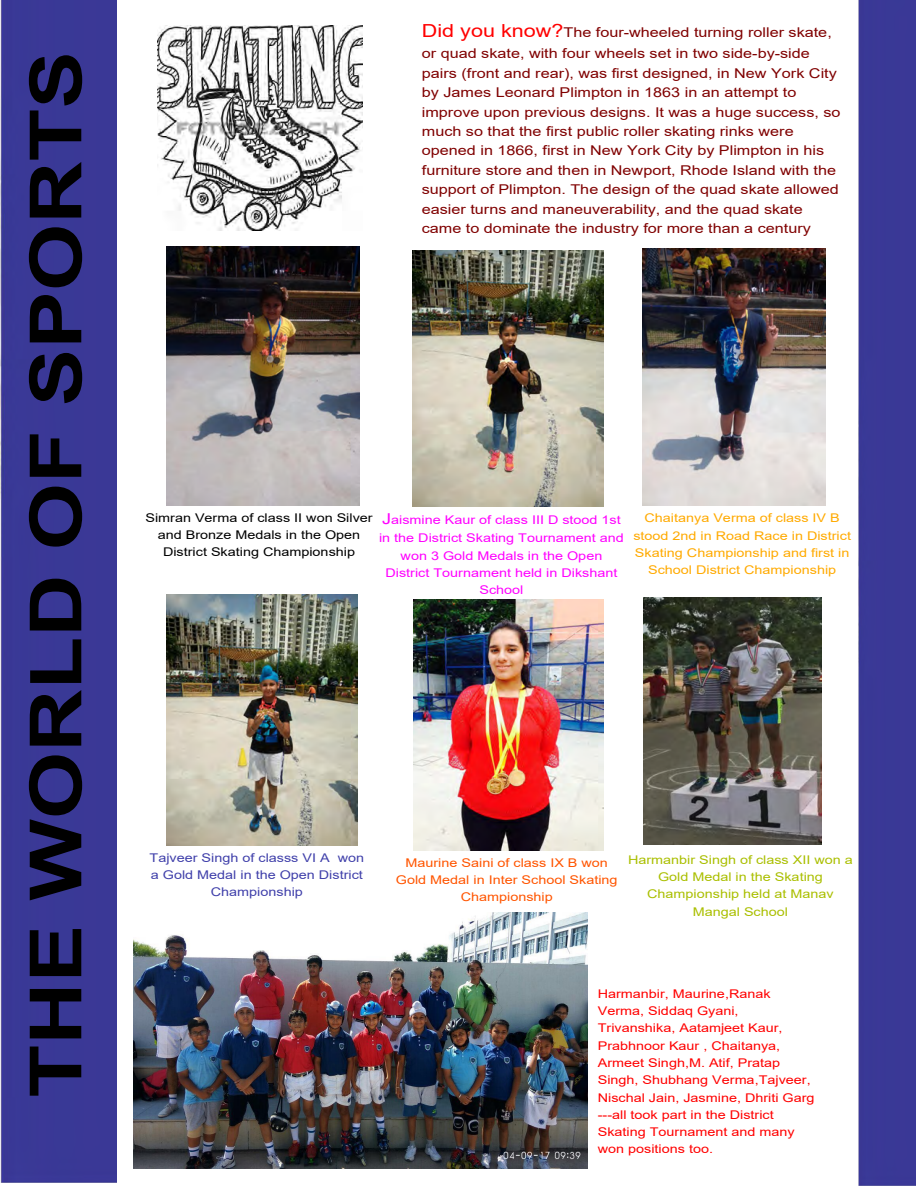
<style>
.page{position:relative;width:918px;height:1188px;background:#fff}
.page>*{position:absolute;margin:0;border:0;box-sizing:border-box;transform-origin:0 0}
.t1{font:700 72px "Arial";color:#000;scale:1.2 1}
.t2{font:13.5px/19.5px "Arial";color:#800000;scale:1.2 1}
.t3{font:12px/17.2px "Arial";color:#f00;scale:1.2 1}
.t4{font:12px/17.2px "Arial";color:#f0f;scale:1.2 1}
.t5{font:12px/17.2px "Arial";color:#fa0;text-align:center;scale:1.2 1}
.t6{font:12px/17.2px "Arial";color:#aabf00;text-align:center;scale:1.2 1}
.t7{font:12px/17.2px "Arial";color:#000;text-align:center;scale:1.2 1}
.t8{font:12px/17.2px "Arial";color:#f50;text-align:center;scale:1.2 1}
.t9{font:12px/17.2px "Arial";color:#4040aa;text-align:center;scale:1.2 1}
.s1{font-size:18px;color:#f00}
.s2{font-size:15px}
</style>
<div class="page">
<div style="left:858px;top:0;width:58px;height:1185px;background:#3a3896"></div>
<div style="left:0;top:0;width:116px;height:1182px;background:#3a3896"></div>
<img style="left:158px;top:26px;width:205px;height:204px">
<img style="left:166px;top:247px;width:194px;height:258px">
<img style="left:412px;top:250px;width:192px;height:257px">
<img style="left:642px;top:249px;width:183px;height:257px">
<img style="left:167px;top:594px;width:191px;height:251px">
<img style="left:413px;top:600px;width:190px;height:251px">
<img style="left:643px;top:598px;width:179px;height:247px">
<img style="left:133px;top:913px;width:454px;height:255px">
<h1 class="t1" style="left:5px;top:1098px;width:874px;rotate:-90deg">THE WORLD OF SPORTS</h1>
<p class="t2" style="left:422px;top:21px;width:343px;line-height:21.3px"><span class="s1">Did you know?</span>The four-wheeled turning roller skate, or quad skate, with four wheels set in two side-by-side</p>
<p class="t2" style="left:422px;top:63px;width:350px">pairs (front and rear), was first designed, in New York City by James Leonard Plimpton in 1863 in an attempt to improve upon previous designs. It was a huge success, so much so that the first public roller skating rinks were opened in 1866, first in New York City by Plimpton in his furniture store and then in Newport, Rhode Island with the support of Plimpton. The design of the quad skate allowed easier turns and maneuverability, and the quad skate came to dominate the industry for more than a century</p>
<p class="t7" style="left:145px;top:509px;width:191px">Simran Verma of class II won Silver and Bronze Medals in the Open<br>District Skating Championship</p>
<p class="t4" style="left:379px;top:510px;width:206px;line-height:18.5px"><span class="s2">J</span>aismine Kaur of class III D stood 1st in the District Skating Tournament and</p>
<p class="t4" style="left:385px;top:547px;width:195px;text-align:center">won 3 Gold Medals in the Open<br>District Tournament held in Dikshant<br>School</p>
<p class="t5" style="left:633px;top:509px;width:183px">Chaitanya Verma of class IV B stood 2nd in Road Race in District<br>Skating Championship and first in<br>School District Championship</p>
<p class="t9" style="left:150px;top:849px;width:180px">Tajveer Singh of classs VI A won a Gold Medal in the Open District<br>Championship</p>
<p class="t8" style="left:396px;top:854px;width:186px">Maurine Saini of class IX B won<br>Gold Medal in Inter School Skating<br>Championship</p>
<p class="t6" style="left:628px;top:851px;width:189px">Harmanbir Singh of class XII won a<br>Gold Medal in the Skating<br>Championship held at Manav<br>Mangal School</p>
<p class="t3" style="left:598px;top:985px;width:182px">Harmanbir, Maurine,Ranak<br>Verma, Siddaq Gyani,<br>Trivanshika, Aatamjeet Kaur,<br>Prabhnoor Kaur , Chaitanya,<br>Armeet Singh,M. Atif, Pratap<br>Singh, Shubhang Verma,Tajveer,<br>Nischal Jain, Jasmine, Dhriti Garg ---all took part in the District<br>Skating Tournament and many won positions too.</p>
</div>
